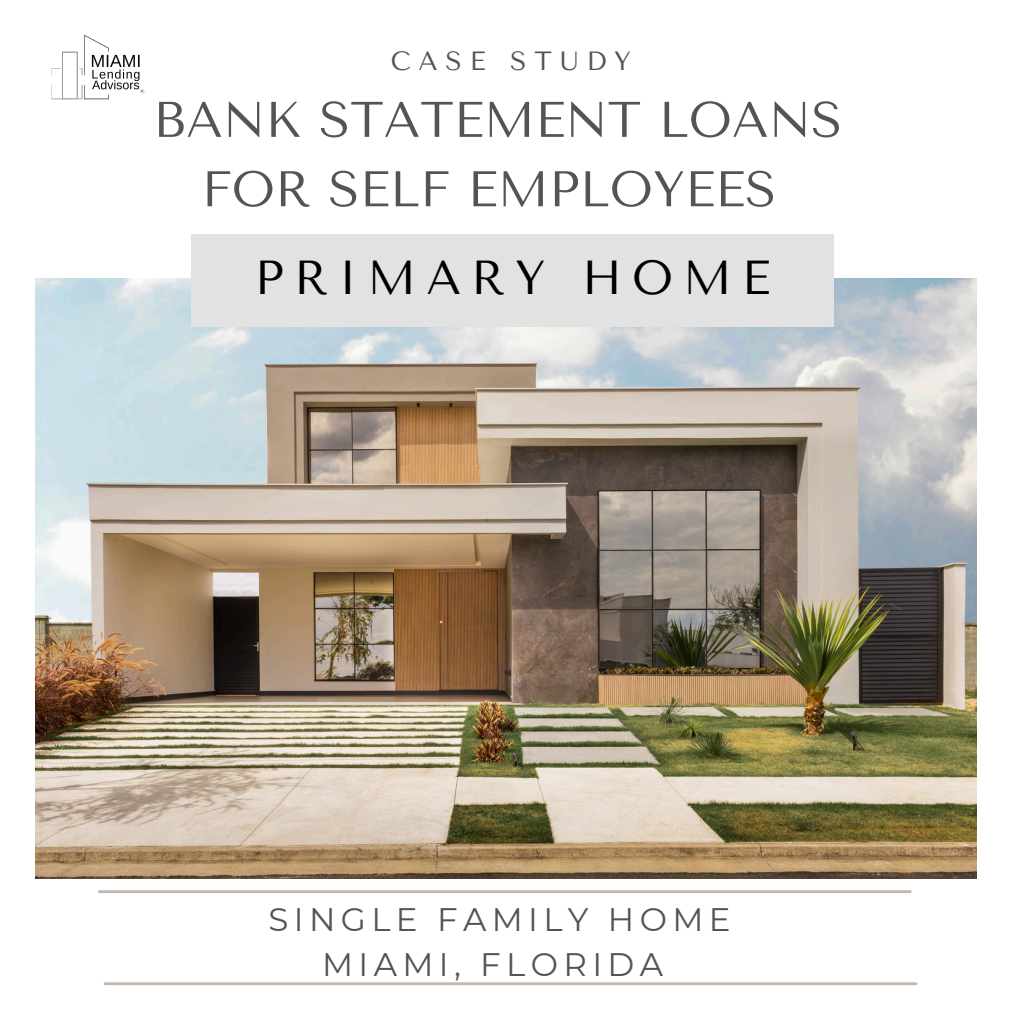
<style>
.page{position:relative;width:1013px;height:1013px;background:#fff}
.page>*{position:absolute;margin:0;border:0;box-sizing:border-box;transform-origin:0 0}
.t1{font:50px/69.4px "Tenor Sans";color:#545454;text-align:center}
.t2{font:47.5px "Tenor Sans";letter-spacing:.21em;color:#000}
.t3{font:32.5px/45px "Montserrat";letter-spacing:.165em;color:#545454;text-align:center}
.t4{font:26.25px "Tenor Sans";letter-spacing:.295em;color:#545454}
</style>
<div class="page">
<hr style="left:105px;top:982px;width:810px;height:3px;background:#c3b6ad">
<hr style="left:99px;top:890px;width:811px;height:3px;background:#c3b6ad">
<img style="left:36px;top:279px;width:940px;height:599px">
<div style="left:191px;top:234px;width:643px;height:93px;background:#e2e2e2"></div>
<img style="left:51px;top:34px;width:94px;height:66px">
<p class="t4" style="left:391px;top:46px;width:241px">CASE STUDY</p>
<h2 class="t1" style="left:153px;top:85px;width:690px">BANK STATEMENT LOANS<br>FOR SELF EMPLOYEES</h2>
<h1 class="t2" style="left:255px;top:250px;width:517px">PRIMARY HOME</h1>
<h1 class="t3" style="left:268px;top:896px;width:463px">SINGLE FAMILY HOME<br>MIAMI, FLORIDA</h1>
</div>
